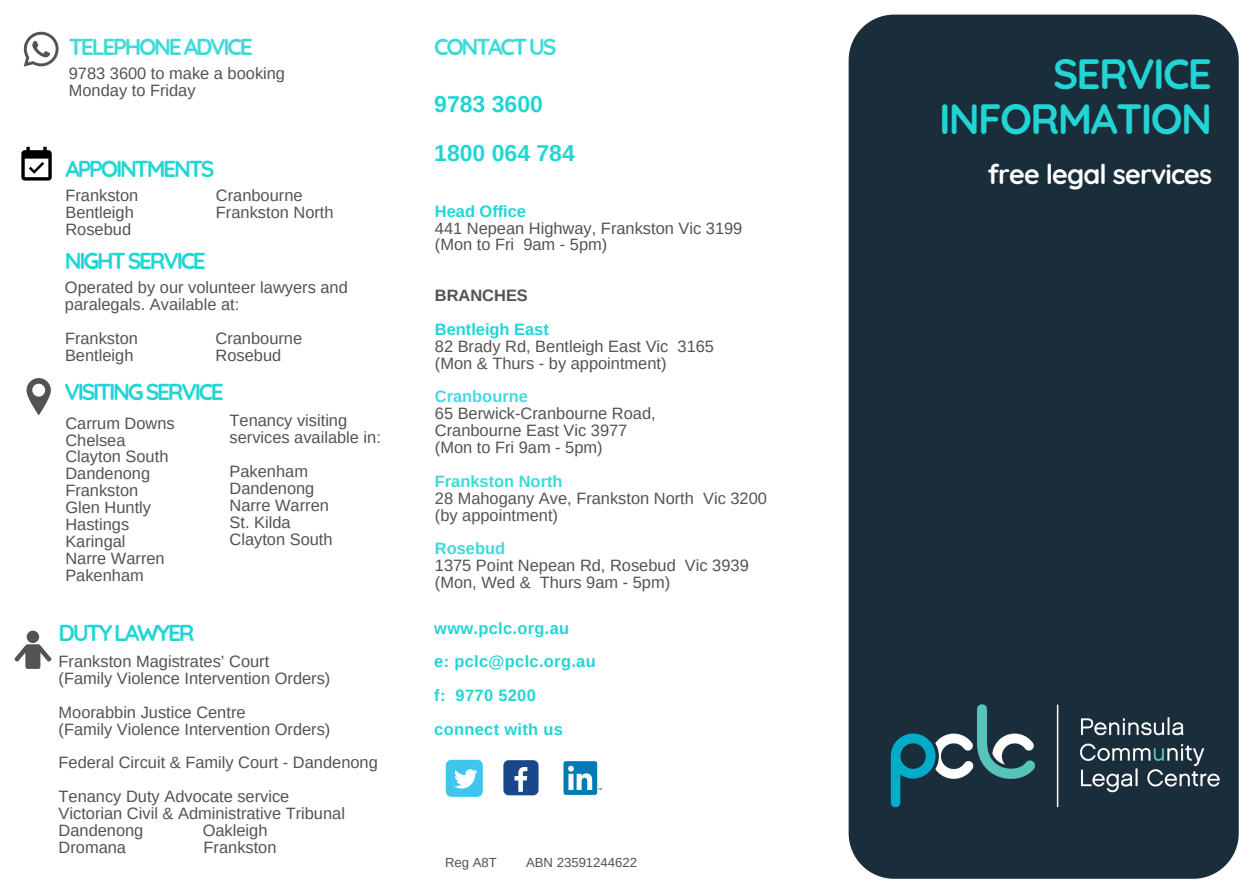
<style>
.page{position:relative;width:1254px;height:894px;background:#fff}
.page>*{position:absolute;margin:0;border:0;box-sizing:border-box;transform-origin:0 0}
.t1{font:700 42.15px/45px "Quicksand";letter-spacing:-.04em;color:#22d5d4;text-align:right}
.t2{font:700 27.15px "Quicksand";letter-spacing:-.03em;color:#fff}
.t3{font:700 22.95px "Quicksand";letter-spacing:-.1em;color:#22d5d4}
.t4{font:700 22.95px "Quicksand";letter-spacing:-.1em;color:#3ddad7}
.t5{font:700 22.95px/49.5px "Arimo";color:#22d5d4}
.t6{font:16.35px/16.8px "Arimo";color:#525451}
.t7{font:700 16.35px/33.8px "Arimo";letter-spacing:.02em;color:#22d5d4}
.t8{font:700 16.35px "Arimo";color:#22d5d4}
.t9{font:700 16.35px "Arimo";color:#3ddad7}
.t10{font:700 16.35px "Arimo";color:#44d9e6}
.t11{font:700 16.35px "Arimo";color:#525451}
.t12{font:13.2px "Arimo";color:#525451}
</style>
<div class="page">
<div style="left:849px;top:15px;width:390px;height:863px;background:#1a2d3b;border-radius:46px"></div>
<div style="left:446px;top:759px;width:37px;height:37px;background:#3fc6ee;border-radius:6px"></div>
<svg style="left:454px;top:769px;width:23px;height:19px"></svg>
<div style="left:503px;top:760px;width:35px;height:35px;background:#1a4789;border-radius:5px"></div>
<svg style="left:514px;top:767px;width:13px;height:24px"></svg>
<div style="left:563px;top:761px;width:34px;height:33px;background:#007bb6;border-radius:2px"></div>
<svg style="left:568px;top:765px;width:24px;height:24px"></svg>
<div style="left:27px;top:630px;width:12px;height:13px;background:#525451;border-radius:50%"></div>
<svg style="left:14px;top:644px;width:37px;height:23px"></svg>
<svg style="left:27px;top:378px;width:24px;height:37px"></svg>
<svg style="left:24px;top:32px;width:35px;height:35px"></svg>
<svg style="left:21px;top:147px;width:31px;height:33px"></svg>
<img style="left:890px;top:704px;width:330px;height:104px">
<h3 class="t4" style="left:69px;top:32px;width:186px">TELEPHONE ADVICE</h3>
<p class="t6" style="left:69px;top:65px;width:218px">9783 3600 to make a booking<br>Monday to Friday</p>
<h3 class="t3" style="left:65px;top:154px;width:151px">APPOINTMENTS</h3>
<p class="t6" style="left:65px;top:187px;width:74px">Frankston</p>
<p class="t6" style="left:216px;top:187px;width:88px">Cranbourne</p>
<p class="t6" style="left:65px;top:204px;width:70px">Bentleigh</p>
<p class="t6" style="left:216px;top:203px;width:119px">Frankston North</p>
<p class="t6" style="left:65px;top:220px;width:67px">Rosebud</p>
<h3 class="t3" style="left:65px;top:246px;width:143px">NIGHT SERVICE</h3>
<p class="t6" style="left:65px;top:279px;width:284px">Operated by our volunteer lawyers and paralegals. Available at:</p>
<p class="t6" style="left:65px;top:330px;width:74px">Frankston</p>
<p class="t6" style="left:216px;top:329px;width:88px">Cranbourne</p>
<p class="t6" style="left:65px;top:346px;width:70px">Bentleigh</p>
<p class="t6" style="left:216px;top:346px;width:67px">Rosebud</p>
<h3 class="t3" style="left:64px;top:377px;width:161px">VISITING SERVICE</h3>
<p class="t6" style="left:65px;top:414px;width:111px">Carrum Downs<br>Chelsea<br>Clayton South<br>Dandenong<br>Frankston<br>Glen Huntly<br>Hastings<br>Karingal<br>Narre Warren<br>Pakenham</p>
<p class="t6" style="left:230px;top:412px;width:153px">Tenancy visiting services available in:</p>
<p class="t6" style="left:230px;top:463px;width:105px">Pakenham<br>Dandenong<br>Narre Warren<br>St. Kilda<br>Clayton South</p>
<h3 class="t3" style="left:59px;top:618px;width:138px">DUTY LAWYER</h3>
<p class="t6" style="left:59px;top:653px;width:273px">Frankston Magistrates’ Court<br>(Family Violence Intervention Orders)</p>
<p class="t6" style="left:59px;top:703px;width:273px">Moorabbin Justice Centre<br>(Family Violence Intervention Orders)</p>
<p class="t6" style="left:59px;top:745px;width:321px;line-height:33.8px">Federal Circuit &amp; Family Court - Dandenong<br>Tenancy Duty Advocate service</p>
<p class="t6" style="left:59px;top:804px;width:288px">Victorian Civil &amp; Administrative Tribunal<br>Dandenong</p>
<p class="t6" style="left:203px;top:821px;width:66px">Oakleigh</p>
<p class="t6" style="left:59px;top:838px;width:69px">Dromana</p>
<p class="t6" style="left:204px;top:838px;width:74px">Frankston</p>
<h3 class="t4" style="left:434px;top:32px;width:124px">CONTACT US</h3>
<h3 class="t5" style="left:434px;top:79px;width:142px">9783 3600<br>1800 064 784</h3>
<p class="t8" style="left:435px;top:202px;width:93px">Head Office</p>
<p class="t6" style="left:435px;top:219px;width:309px">441 Nepean Highway, Frankston Vic 3199 (Mon to Fri 9am - 5pm)</p>
<p class="t11" style="left:435px;top:286px;width:95px">BRANCHES</p>
<p class="t8" style="left:435px;top:320px;width:116px">Bentleigh East</p>
<p class="t6" style="left:435px;top:337px;width:281px">82 Brady Rd, Bentleigh East Vic 3165 (Mon &amp; Thurs - by appointment)</p>
<p class="t10" style="left:435px;top:387px;width:95px">Cranbourne</p>
<p class="t6" style="left:435px;top:405px;width:222px">65 Berwick-Cranbourne Road,<br>Cranbourne East Vic 3977 (Mon to Fri 9am - 5pm)</p>
<p class="t9" style="left:435px;top:472px;width:129px">Frankston North</p>
<p class="t6" style="left:435px;top:489px;width:334px">28 Mahogany Ave, Frankston North Vic 3200 (by appointment)</p>
<p class="t9" style="left:435px;top:539px;width:72px">Rosebud</p>
<p class="t6" style="left:435px;top:557px;width:315px">1375 Point Nepean Rd, Rosebud Vic 3939 (Mon, Wed &amp; Thurs 9am - 5pm)</p>
<p class="t7" style="left:434px;top:611px;width:163px">www.pclc.org.au<br>e: pclc@pclc.org.au f: 9770 5200 connect with us</p>
<p class="t12" style="left:445px;top:854px;width:53px">Reg A8T</p>
<p class="t12" style="left:526px;top:854px;width:112px">ABN 23591244622</p>
<h1 class="t1" style="left:939px;top:50px;width:275px">SERVICE<br>INFORMATION</h1>
<h2 class="t2" style="left:988px;top:157px;width:226px">free legal services</h2>
</div>
